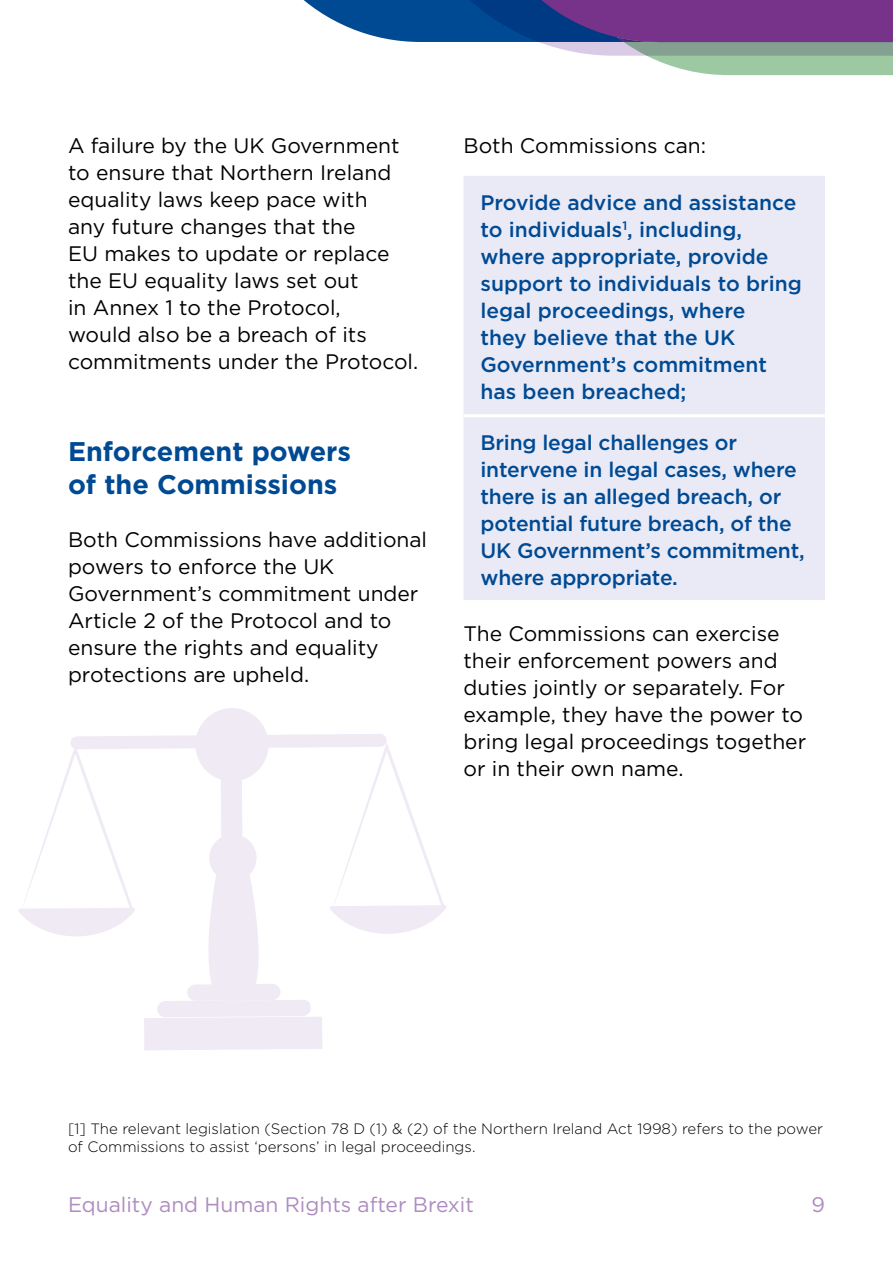
<style>
.page{position:relative;width:893px;height:1263px;background:#fff}
.page>*{position:absolute;margin:0;border:0;box-sizing:border-box;transform-origin:0 0}
.t1{font:700 27px/33px "Gotham";color:#004a93}
.Bold_Blue{font:500 21px/27px "Gotham";letter-spacing:-.01em;color:#004a93}
.Body_Black{font:21px/27px "Gotham";color:#000}
.Subhead_Blue{font:21px/27px "Gotham";color:#000}
.t2{font:21px "Gotham";color:#af8bc0}
.t3{font:300 15px/18px "Gotham";color:#000}
</style>
<div class="page">
<div style="left:463px;top:176px;width:362px;height:424px;background:#e9eaf6"></div>
<hr style="left:463px;top:414px;width:362px;height:3px;background:#fff">
<div style="left:195px;top:708px;width:74px;height:73px;background:#f0eaf5;border-radius:50%"></div>
<svg style="left:18px;top:734px;width:428px;height:316px"></svg>
<svg style="left:303px;top:0;width:590px;height:75px"></svg>
<p class="Subhead_Blue" style="left:68px;top:131px;width:352px">A failure by the UK Government to ensure that Northern Ireland equality laws keep pace with<br>any future changes that the<br>EU makes to update or replace the EU equality laws set out<br>in Annex 1 to the Protocol,<br>would also be a breach of its commitments under the Protocol.</p>
<h3 class="t1" style="left:68px;top:435px;width:285px">Enforcement powers of the Commissions</h3>
<p class="Body_Black" style="left:68px;top:526px;width:361px">Both Commissions have additional powers to enforce the UK<br>Government’s commitment under<br>Article 2 of the Protocol and to ensure the rights and equality protections are upheld.</p>
<p class="Body_Black" style="left:463px;top:132px;width:244px">Both Commissions can:</p>
<p class="Bold_Blue" style="left:480px;top:188px;width:323px">Provide advice and assistance to individuals<sup>1</sup>, including, where appropriate, provide support to individuals to bring legal proceedings, where<br>they believe that the UK<br>Government’s commitment has been breached;</p>
<p class="Bold_Blue" style="left:480px;top:428px;width:326px">Bring legal challenges or intervene in legal cases, where there is an alleged breach, or potential future breach, of the<br>UK Government’s commitment, where appropriate.</p>
<p class="Body_Black" style="left:463px;top:620px;width:344px">The Commissions can exercise their enforcement powers and duties jointly or separately. For example, they have the power to bring legal proceedings together or in their own name.</p>
<p class="t3" style="left:68px;top:1120px;width:757px">[1] The relevant legislation (Section 78 D (1) &amp; (2) of the Northern Ireland Act 1998) refers to the power of Commissions to assist ‘persons’ in legal proceedings.</p>
<p class="t2" style="left:68px;top:1191px;width:407px">Equality and Human Rights after Brexit</p>
<p class="t2" style="left:811px;top:1191px;width:15px">9</p>
</div>
